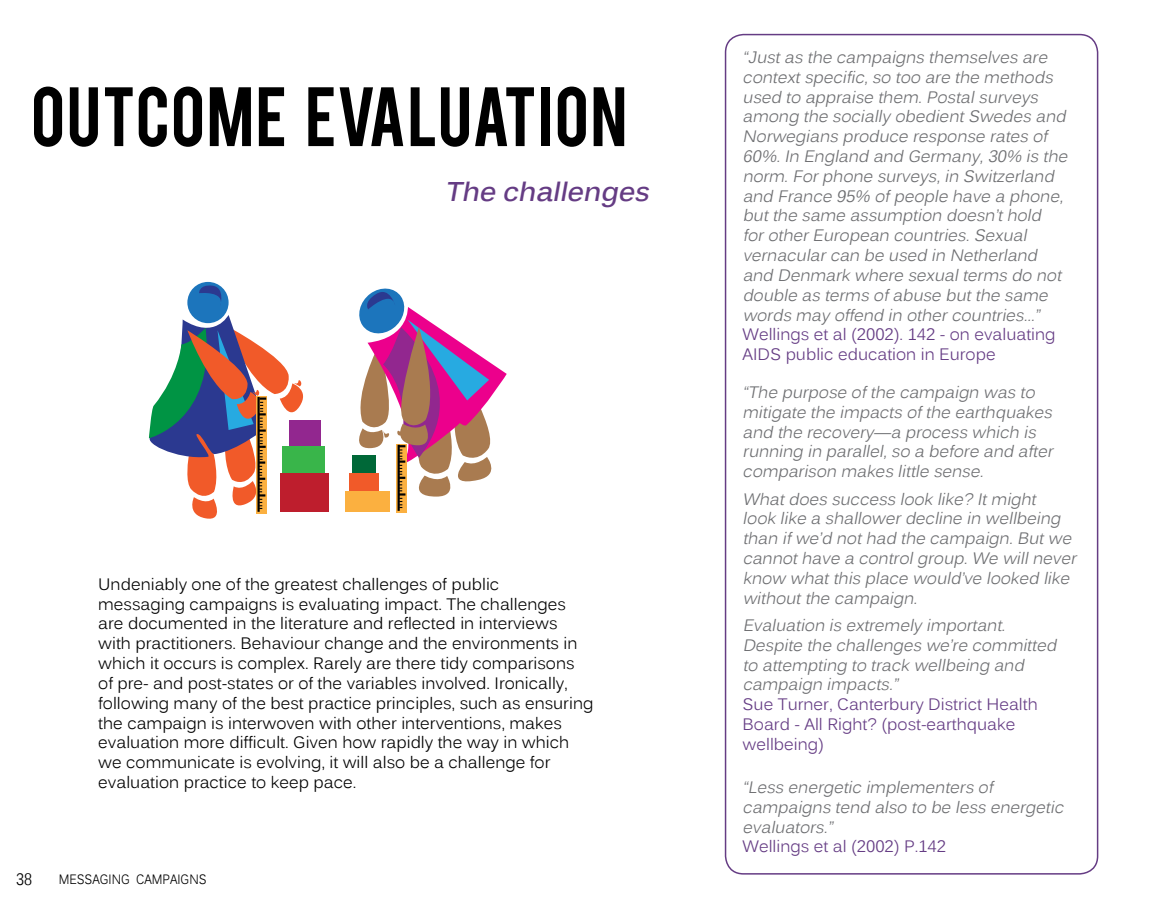
<style>
.page{position:relative;width:1172px;height:902px;background:#fff}
.page>*{position:absolute;margin:0;border:0;box-sizing:border-box;transform-origin:0 0}
.t1{font:66px "Bebas";letter-spacing:.015em;color:#000}
.t2{font:italic 700 27px "Kalinga";color:#653c84}
.t3{font:italic 16.5px/19.8px "Kalinga";color:#6d6e71}
.t4{font:16.5px/19.8px "Kalinga";color:#000}
.t5{font:16.5px/19.8px "Kalinga";color:#653c84}
.t6{font:16.5px "Kalinga";color:#000;scale:.86 1}
.t7{font:13.5px "Kalinga";color:#000;scale:.86 1}
</style>
<div class="page">
<div style="left:187px;top:282px;width:42px;height:41px;background:#1c75bc;border-radius:50%"></div>
<svg style="left:199px;top:284px;width:27px;height:17px"></svg>
<div style="left:289px;top:420px;width:31px;height:27px;background:#92278f"></div>
<div style="left:282px;top:447px;width:42px;height:26px;background:#39b54a"></div>
<div style="left:281px;top:473px;width:48px;height:38px;background:#be1e2d"></div>
<svg style="left:148px;top:315px;width:163px;height:204px"></svg>
<div style="left:349px;top:473px;width:29px;height:20px;background:#f15a29"></div>
<div style="left:345px;top:491px;width:44px;height:20px;background:#fbb040"></div>
<div style="left:397px;top:444px;width:10px;height:68px;background:#fbb040"></div>
<hr style="left:398px;top:445px;width:2px;height:66px;background:#000">
<svg style="left:352px;top:288px;width:155px;height:220px"></svg>
<div style="left:725px;top:34px;width:373px;height:840px;border:2px solid #653c84;border-radius:18px"></div>
<h1 class="t1" style="left:31px;top:69px;width:598px">OUTCOME EVALUATION</h1>
<h2 class="t2" style="left:445px;top:174px;width:212px">The challenges</h2>
<p class="t4" style="left:98px;top:575px;width:497px">Undeniably one of the greatest challenges of public<br>messaging campaigns is evaluating impact. The challenges are documented in the literature and reflected in interviews with practitioners. Behaviour change and the environments in which it occurs is complex. Rarely are there tidy comparisons of pre- and post-states or of the variables involved. Ironically, following many of the best practice principles, such as ensuring the campaign is interwoven with other interventions, makes evaluation more difficult. Given how rapidly the way in which we communicate is evolving, it will also be a challenge for evaluation practice to keep pace.</p>
<p class="t6" style="left:16px;top:868px;width:20px">38</p>
<p class="t7" style="left:59px;top:870px;width:173px">MESSAGING CAMPAIGNS</p>
<p class="t3" style="left:742px;top:49px;width:331px">“Justas the campaigns themselves are contextspecific,so too are the methods used to appraise them.Postalsurveys among the socially obedientSwedes and Norwegians produce response rates of 60%.In England and Germany,30% is the norm.Forphone surveys,in Switzerland and France 95% ofpeople have a phone, butthe same assumption doesn’thold forotherEuropean countries.Sexual vernacularcan be used in Netherland and Denmark where sexualterms do not double as terms ofabuse butthe same words may offend in othercountries…”</p>
<p class="t5" style="left:742px;top:326px;width:314px">Wellings et al (2002). 142 - on evaluating<br>AIDS public education in Europe</p>
<p class="t3" style="left:742px;top:384px;width:316px">“The purpose ofthe campaign was to mitigate the impacts ofthe earthquakes and the recovery—a process which is running in parallel,so a before and after comparison makes little sense.</p>
<p class="t3" style="left:743px;top:490px;width:339px">Whatdoes success look like? Itmight look like a shallowerdecline in wellbeing than ifwe’d nothad the campaign.Butwe cannothave a controlgroup.We willnever know whatthis place would’ve looked like withoutthe campaign.</p>
<p class="t3" style="left:743px;top:616px;width:319px">Evaluation is extremely important.<br>Despite the challenges we’re committed to attempting to track wellbeing and campaign impacts.”</p>
<p class="t5" style="left:742px;top:696px;width:297px">Sue Turner, Canterbury District Health<br>Board - All Right? (post-earthquake wellbeing)</p>
<p class="t3" style="left:742px;top:778px;width:327px">“Less energetic implementers of campaigns tend also to be less energetic evaluators.”</p>
<p class="t5" style="left:742px;top:838px;width:205px">Wellings et al (2002) P.142</p>
</div>
